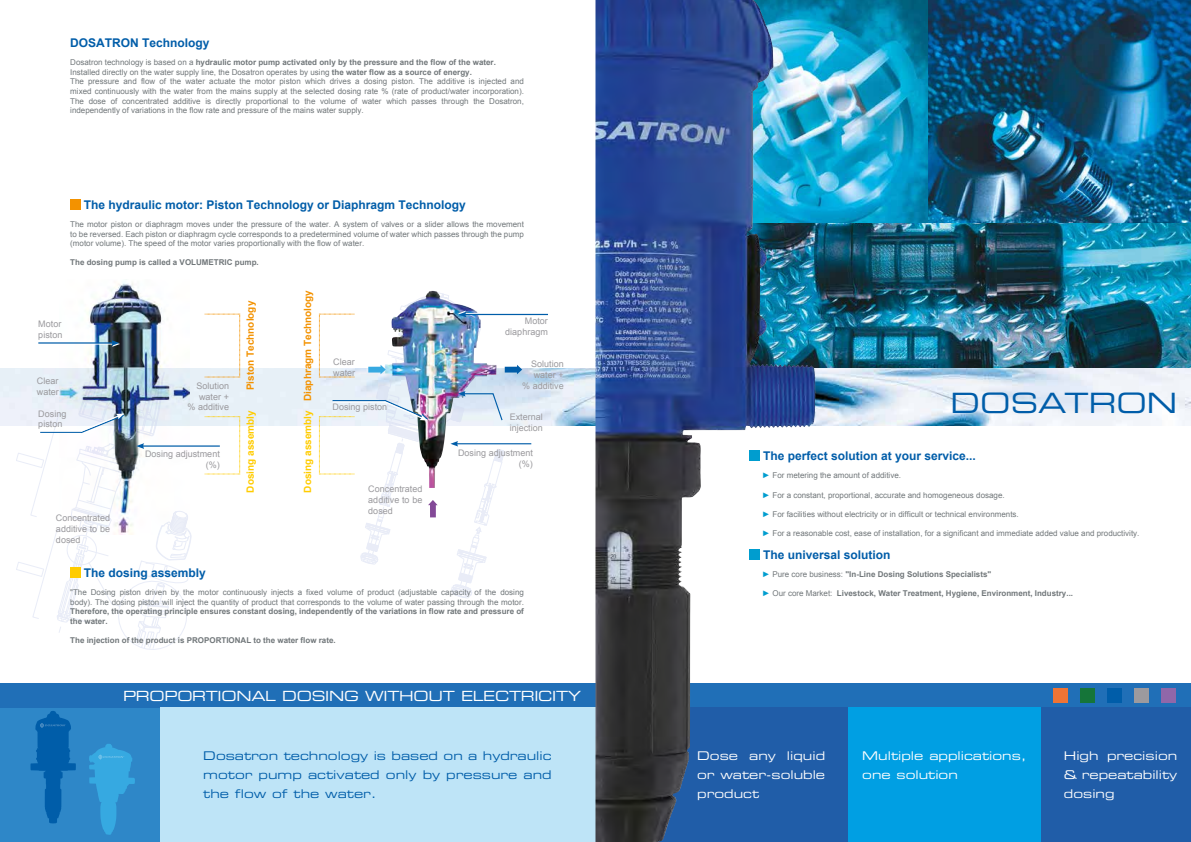
<style>
.page{position:relative;width:1191px;height:842px;background:#fff}
.page>*{position:absolute;margin:0;border:0;box-sizing:border-box;transform-origin:0 0}
.t1{font:28px "Eurostile Extended Two";color:#005da9}
.t2{font:14px "Eurostile Extended Two";letter-spacing:-.02em;color:#fff}
.t3{font:700 12px "Arial";color:#005da9}
.t4{font:12px/19px "Eurostile Extended Two";color:#fff;text-align:justify}
.t5{font:12px/19px "Eurostile Extended Two";color:#005da9;text-align:justify}
.t6{font:700 10px "Arial";color:#f39200}
.t7{font:700 10px "Arial";color:#fc0}
.t8{font:9px/10.8px "Arial";color:#9a999d;text-align:right}
.t9{font:8px/9.6px "Arial";color:#71777a}
.t10{font:700 8px/9.6px "Arial";color:#71777a}
.s1{font-weight:700}
.s2{color:#009dcf}
.s3{font-weight:400;color:#009dcf}
.s4{font-weight:400}
</style>
<div class="page">
<img style="left:815px;top:0;width:376px;height:223px">
<img style="left:815px;top:223px;width:376px;height:146px">
<img style="left:0;top:369px;width:1191px;height:56px">
<div style="left:0;top:695px;width:159px;height:147px;background:#2e87c8"></div>
<svg style="left:30px;top:711px;width:46px;height:113px"></svg>
<svg style="left:89px;top:744px;width:46px;height:91px"></svg>
<div style="left:0;top:683px;width:1191px;height:24px;background:#206fb7"></div>
<div style="left:1053px;top:688px;width:14px;height:14px;background:#ee7435"></div>
<div style="left:1080px;top:688px;width:14px;height:14px;background:#157539"></div>
<div style="left:1107px;top:688px;width:14px;height:14px;background:#005da9"></div>
<div style="left:1134px;top:688px;width:14px;height:14px;background:#9c9a9e"></div>
<div style="left:1161px;top:688px;width:14px;height:14px;background:#9067a9"></div>
<div style="left:595px;top:707px;width:253px;height:135px;background:#205da8"></div>
<div style="left:848px;top:707px;width:193px;height:135px;background:#009fe3"></div>
<div style="left:1041px;top:707px;width:150px;height:135px;background:#205da8"></div>
<div style="left:159px;top:707px;width:436px;height:135px;background:#bee4f7"></div>
<hr style="left:456px;top:443px;width:75px;height:1px;background:#005da9">
<hr style="left:464px;top:314px;width:84px;height:1px;background:#005da9">
<svg style="left:204px;top:314px;width:36px;height:64px"></svg>
<svg style="left:204px;top:416px;width:36px;height:59px"></svg>
<img style="left:319px;top:291px;width:203px;height:307px">
<img style="left:89px;top:282px;width:73px;height:71px">
<hr style="left:142px;top:445px;width:78px;height:2px;background:#005da9">
<svg style="left:16px;top:353px;width:176px;height:297px"></svg>
<hr style="left:39px;top:343px;width:75px;height:2px;background:#fff">
<hr style="left:38px;top:342px;width:75px;height:2px;background:#005da9">
<svg style="left:111px;top:340px;width:9px;height:7px"></svg>
<div style="left:70px;top:199px;width:10px;height:11px;background:#f39200"></div>
<div style="left:70px;top:568px;width:10px;height:10px;background:#fc0"></div>
<img style="left:595px;top:0;width:220px;height:842px">
<h3 class="t3" style="left:70px;top:35px;width:141px">DOSATRON Technology</h3>
<p class="t9" style="left:70px;top:58px;width:455px">Dosatron technology is based on a <span class="s1">hydraulic motor pump activated only by the pressure and the flow of the water.<br></span>Installed directly on the water supply line, the Dosatron operates by using <span class="s1">the water flow as a source of energy.<br></span>The pressure and flow of the water actuate the motor piston which drives a dosing piston. The additive is injected and mixed continuously with the water from the mains supply at the selected dosing rate % (rate of product/water incorporation).<br>The dose of concentrated additive is directly proportional to the volume of water which passes through the Dosatron, independently of variations in the flow rate and pressure of the mains water supply.</p>
<h3 class="t3" style="left:84px;top:197px;width:384px">The hydraulic motor: Piston Technology or Diaphragm Technology</h3>
<p class="t9" style="left:70px;top:219px;width:455px;text-align:justify">The motor piston or diaphragm moves under the pressure of the water. A system of valves or a slider allows the movement to be reversed. Each piston or diaphragm cycle corresponds to a predetermined volume of water which passes through the pump (motor volume). The speed of the motor varies proportionally with the flow of water.</p>
<p class="t10" style="left:70px;top:258px;width:190px">The dosing pump is called a VOLUMETRIC pump.</p>
<p class="t8" style="left:38px;top:319px;width:26px;text-align:left">Motor piston</p>
<p class="t8" style="left:37px;top:375px;width:24px;text-align:left">Clear water</p>
<p class="t8" style="left:38px;top:408px;width:30px;text-align:left">Dosing piston</p>
<p class="t8" style="left:56px;top:513px;width:56px;text-align:justify">Concentrated additive to be dosed</p>
<p class="t8" style="left:187px;top:380px;width:43px">Solution water +<br>% additive</p>
<p class="t8" style="left:145px;top:448px;width:76px">Dosing adjustment (%)</p>
<p class="t6" style="left:244px;top:390px;width:91px;rotate:-90deg">Piston Technology</p>
<p class="t7" style="left:244px;top:493px;width:84px;rotate:-90deg">Dosing assembly</p>
<p class="t6" style="left:301px;top:401px;width:113px;rotate:-90deg">Diaphragm Technology</p>
<p class="t7" style="left:301px;top:493px;width:84px;rotate:-90deg">Dosing assembly</p>
<p class="t8" style="left:510px;top:412px;width:35px;text-align:left">External injection</p>
<p class="t8" style="left:505px;top:316px;width:44px">Motor diaphragm</p>
<p class="t8" style="left:333px;top:356px;width:24px;text-align:left">Clear water</p>
<p class="t8" style="left:522px;top:359px;width:43px">Solution water +<br>% additive</p>
<p class="t8" style="left:332px;top:401px;width:56px">Dosing piston</p>
<p class="t8" style="left:458px;top:448px;width:76px">Dosing adjustment (%)</p>
<p class="t8" style="left:368px;top:484px;width:56px;text-align:justify">Concentrated additive to be dosed</p>
<h3 class="t3" style="left:84px;top:565px;width:124px">The dosing assembly</h3>
<p class="t9" style="left:70px;top:588px;width:455px">"The Dosing piston driven by the motor continuously injects a fixed volume of product (adjustable capacity of the dosing body). The dosing piston will inject the quantity of product that corresponds to the volume of water passing through the motor.</p>
<p class="t10" style="left:70px;top:607px;width:455px">Therefore, the operating principle ensures constant dosing, independently of the variations in flow rate and pressure of the water.</p>
<p class="t10" style="left:70px;top:636px;width:267px">The injection of the product is PROPORTIONAL to the water flow rate.</p>
<h2 class="t2" style="left:123px;top:686px;width:460px">PROPORTIONAL DOSING WITHOUT ELECTRICITY</h2>
<h3 class="t5" style="left:203px;top:746px;width:350px">Dosatron technology is based on a hydraulic motor pump activated only by pressure and the flow of the water.</h3>
<h1 class="t1" style="left:950px;top:384px;width:228px">DOSATRON</h1>
<h3 class="t3" style="left:763px;top:448px;width:214px">The perfect solution at your service...</h3>
<p class="t9" style="left:762px;top:471px;width:140px"><span class="s2">►</span> For metering the amount of additive.</p>
<p class="t9" style="left:762px;top:490px;width:244px"><span class="s2">►</span> For a constant, proportional, accurate and homogeneous dosage.</p>
<p class="t9" style="left:762px;top:509px;width:258px"><span class="s2">►</span> For facilities without electricity or in difficult or technical environments.</p>
<p class="t9" style="left:762px;top:528px;width:379px"><span class="s2">►</span> For a reasonable cost, ease of installation, for a significant and immediate added value and productivity.</p>
<h3 class="t3" style="left:763px;top:547px;width:129px">The universal solution</h3>
<p class="t10" style="left:762px;top:570px;width:230px"><span class="s3">►</span> <span class="s4">Pure core business:</span> "In-Line Dosing Solutions Specialists"</p>
<p class="t10" style="left:762px;top:589px;width:312px"><span class="s3">►</span> <span class="s4">Our core Market:</span> Livestock, Water Treatment, Hygiene, Environment, Industry...</p>
<h3 class="t4" style="left:697px;top:746px;width:129px">Dose any liquid or water-soluble product</h3>
<h3 class="t4" style="left:862px;top:746px;width:166px">Multiple applications, one solution</h3>
<h3 class="t4" style="left:1063px;top:746px;width:115px">High precision &amp; repeatability dosing</h3>
</div>
